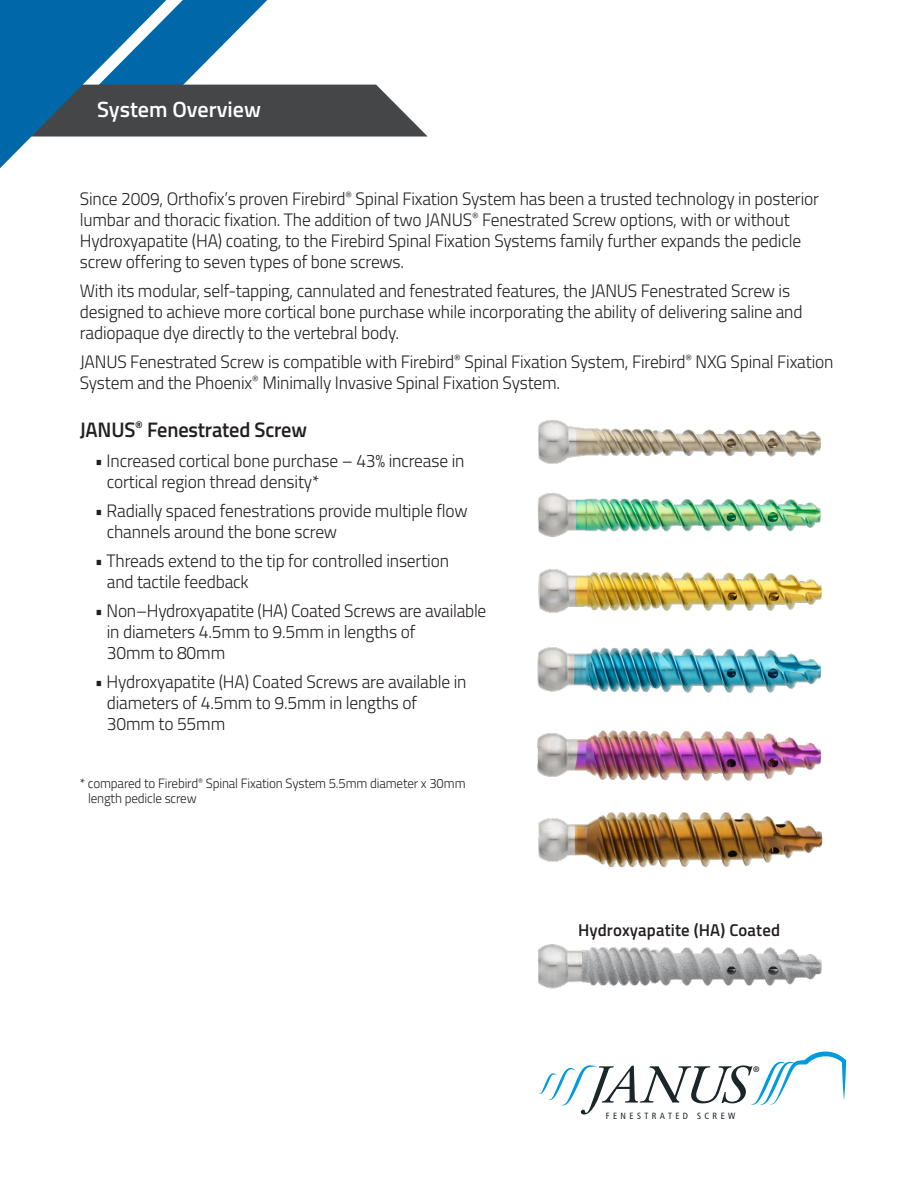
<style>
.page{position:relative;width:918px;height:1188px;background:#fff}
.page>*{position:absolute;margin:0;border:0;box-sizing:border-box;transform-origin:0 0}
.t1{font:600 22.05px "Titillium";color:#fff}
.t2{font:600 21px "Titillium";letter-spacing:-.01em;color:#231f20}
.t3{font:300 18px/21px "Titillium";letter-spacing:-.01em;color:#231f20}
.Titillium_Body{font:600 17.1px "Titillium";letter-spacing:.01em;color:#231f20}
.t4{font:300 13.5px/15px "Titillium";letter-spacing:-.01em;color:#231f20}
.t5{font:condensed 9px "Frutiger";letter-spacing:.375em;color:#1a2628}
.t6{font:8.1px "Frutiger";color:#231f20}
</style>
<div class="page">
<svg style="left:539px;top:1052px;width:307px;height:62px"></svg>
<img style="left:538px;top:420px;width:283px;height:44px">
<img style="left:537px;top:493px;width:284px;height:44px">
<img style="left:538px;top:569px;width:284px;height:44px">
<img style="left:537px;top:647px;width:284px;height:46px">
<img style="left:537px;top:730px;width:285px;height:51px">
<img style="left:538px;top:812px;width:285px;height:56px">
<img style="left:538px;top:944px;width:284px;height:45px">
<svg style="left:0;top:0;width:428px;height:168px"></svg>
<p class="t1" style="left:97px;top:92px;width:165px">System Overview</p>
<p class="t3" style="left:80px;top:187px;width:741px">Since 2009, Orthofix’s proven Firebird<sup>®</sup> Spinal Fixation System has been a trusted technology in posterior lumbar and thoracic fixation. The addition of two JANUS<sup>®</sup> Fenestrated Screw options, with or without Hydroxyapatite (HA) coating, to the Firebird Spinal Fixation Systems family further expands the pedicle screw offering to seven types of bone screws.</p>
<p class="t3" style="left:80px;top:279px;width:724px">With its modular, self-tapping, cannulated and fenestrated features, the JANUS Fenestrated Screw is designed to achieve more cortical bone purchase while incorporating the ability of delivering saline and radiopaque dye directly to the vertebral body.</p>
<p class="t3" style="left:80px;top:350px;width:755px">JANUS Fenestrated Screw is compatible with Firebird<sup>®</sup> Spinal Fixation System, Firebird<sup>®</sup> NXG Spinal Fixation<br>System and the Phoenix<sup>®</sup> Minimally Invasive Spinal Fixation System.</p>
<p class="t2" style="left:80px;top:414px;width:229px">JANUS<sup>®</sup> Fenestrated Screw</p>
<p class="t3" style="left:107px;top:449px;width:359px;text-indent:-12px">• Increased cortical bone purchase – 43% increase in cortical region thread density*</p>
<p class="t3" style="left:107px;top:499px;width:362px;text-indent:-12px">• Radially spaced fenestrations provide multiple flow channels around the bone screw</p>
<p class="t3" style="left:107px;top:549px;width:344px;text-indent:-12px">• Threads extend to the tip for controlled insertion and tactile feedback</p>
<p class="t3" style="left:107px;top:599px;width:381px;text-indent:-12px">• Non–Hydroxyapatite (HA) Coated Screws are available in diameters 4.5mm to 9.5mm in lengths of<br>30mm to 80mm</p>
<p class="t3" style="left:107px;top:670px;width:361px;text-indent:-12px">• Hydroxyapatite (HA) Coated Screws are available in diameters of 4.5mm to 9.5mm in lengths of<br>30mm to 55mm</p>
<p class="t4" style="left:88px;top:775px;width:379px;text-indent:-8px">* compared to Firebird<sup>®</sup> Spinal Fixation System 5.5mm diameter x 30mm length pedicle screw</p>
<p class="Titillium_Body" style="left:578px;top:917px;width:204px">Hydroxyapatite (HA) Coated</p>
<p class="t5" style="left:606px;top:1111px;width:131px">FENESTRATED SCREW</p>
<p class="t6" style="left:753px;top:1064px;width:8px">®</p>
</div>
